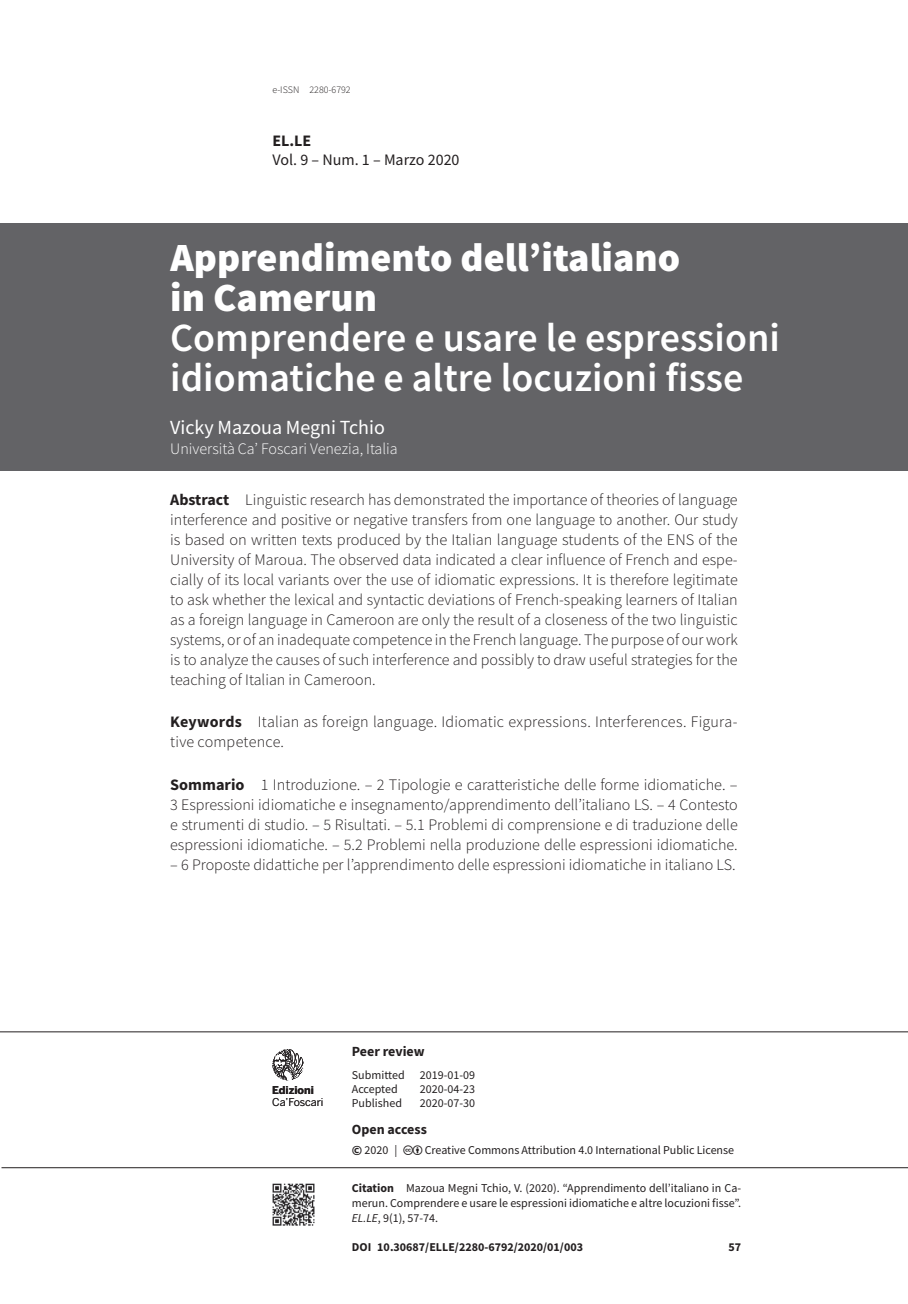
<style>
.page{position:relative;width:908px;height:1304px;background:#fff}
.page>*{position:absolute;margin:0;border:0;box-sizing:border-box;transform-origin:0 0}
._9102-ecf-sottotitol{font:600 40px/40px "Source Sans Pro";color:#fff}
._9101-ecf-titolo-sag{font:900 40px/40px "Source Sans Pro";color:#fff}
._9103-ecf-autore-sag{font:20px "Source Sans Pro";color:#fff}
._9105-ecf-abstract{font:300 16px/20px "Source Sans Pro";color:#231f20;text-align:justify}
._9106-ecf-sommario{font:300 16px/20px "Source Sans Pro";color:#231f20;text-align:justify}
._9107-ecf-keywords{font:300 16px/20px "Source Sans Pro";letter-spacing:.01em;color:#231f20}
._9104-ecf-autore-aff{font:300 16px "Source Sans Pro";color:#fff}
.t1{font:16px "Source Sans Pro";color:#231f20}
.t2{font:700 16px "Source Sans Pro";color:#231f20}
.t3{font:700 14px "Source Sans Pro";color:#231f20}
.t4{font:12px/15px "Source Sans Pro";color:#231f20;text-align:justify}
.t5{font:700 12px "Source Sans Pro";color:#231f20}
.t6{font:10.8px "Benton Sans";letter-spacing:-.01em;color:#231f20}
.t7{font:700 10.8px "Benton Sans";color:#231f20}
.t8{font:300 10px "Source Sans Pro";color:#231f20}
.s1{font-weight:700}
.s2{font-weight:700;font-size:14px}
.s3{font-style:italic}
</style>
<div class="page">
<img style="left:272px;top:1183px;width:42px;height:42px">
<hr style="left:2px;top:1167px;width:905px;height:1px;background:#231f20">
<hr style="left:0;top:1031px;width:907px;height:1px;background:#231f20">
<svg style="left:272px;top:1049px;width:31px;height:31px"></svg>
<div style="left:0;top:223px;width:907px;height:248px;background:#636366"></div>
<p class="t8" style="left:272px;top:83px;width:80px">e-ISSN 2280-6792</p>
<p class="t2" style="left:272px;top:130px;width:40px">EL.LE</p>
<p class="t1" style="left:272px;top:150px;width:189px">Vol. 9 – Num. 1 – Marzo 2020</p>
<p class="_9101-ecf-titolo-sag" style="left:170px;top:237px;width:511px">Apprendimento dell’italiano in Camerun</p>
<p class="_9102-ecf-sottotitol" style="left:170px;top:318px;width:611px">Comprendere e usare le espressioni idiomatiche e altre locuzioni fisse</p>
<p class="_9103-ecf-autore-sag" style="left:170px;top:415px;width:216px">Vicky Mazoua Megni Tchio</p>
<p class="_9104-ecf-autore-aff" style="left:170px;top:439px;width:229px">Università Ca’ Foscari Venezia, Italia</p>
<p class="_9105-ecf-abstract" style="left:170px;top:489px;width:568px"><span class="s1">Abstract</span> Linguistic research has demonstrated the importance of theories of language interference and positive or negative transfers from one language to another. Our study is based on written texts produced by the Italian language students of the ENS of the University of Maroua. The observed data indicated a clear influence of French and espe&shy;cially of its local variants over the use of idiomatic expressions. It is therefore legitimate to ask whether the lexical and syntactic deviations of French-speaking learners of Italian as a foreign language in Cameroon are only the result of a closeness of the two linguistic systems, or of an inadequate competence in the French language. The purpose of our work is to analyze the causes of such interference and possibly to draw useful strategies for the teaching of Italian in Cameroon.</p>
<p class="_9107-ecf-keywords" style="left:170px;top:712px;width:568px"><span class="s1">Keywords</span> Italian as foreign language. Idiomatic expressions. Interferences. Figura&shy;tive competence.</p>
<p class="_9106-ecf-sommario" style="left:170px;top:775px;width:568px"><span class="s1">Sommario</span> 1 Introduzione. – 2 Tipologie e caratteristiche delle forme idiomatiche. – 3 Espressioni idiomatiche e insegnamento/apprendimento dell’italiano LS. – 4 Contesto e strumenti di studio. – 5 Risultati. – 5.1 Problemi di comprensione e di traduzione delle espressioni idiomatiche. – 5.2 Problemi nella produzione delle espressioni idiomatiche.</p>
<p class="_9106-ecf-sommario" style="left:170px;top:855px;width:566px">– 6 Proposte didattiche per l’apprendimento delle espressioni idiomatiche in italiano LS.</p>
<p class="t7" style="left:272px;top:1084px;width:43px">Edizioni</p>
<p class="t6" style="left:272px;top:1095px;width:53px">Ca’Foscari</p>
<p class="t3" style="left:351px;top:1042px;width:74px">Peer review</p>
<p class="t4" style="left:351px;top:1067px;width:54px">Submitted</p>
<p class="t4" style="left:420px;top:1067px;width:57px">2019-01-09</p>
<p class="t4" style="left:351px;top:1081px;width:47px">Accepted</p>
<p class="t4" style="left:420px;top:1081px;width:57px">2020-04-23</p>
<p class="t4" style="left:351px;top:1095px;width:52px">Published</p>
<p class="t4" style="left:420px;top:1095px;width:57px">2020-07-30</p>
<p class="t3" style="left:351px;top:1120px;width:76px">Open access</p>
<p class="t4" style="left:351px;top:1142px;width:47px"><span class="s2">©</span> 2020 |</p>
<p class="t4" style="left:424px;top:1142px;width:311px">Creative Commons Attribution 4.0 International Public License</p>
<p class="t4" style="left:351px;top:1181px;width:390px"><span class="s1">Citation</span> Mazoua Megni Tchio, V. (2020). “Apprendimento dell’italiano in Ca&shy;merun. Comprendere e usare le espressioni idiomatiche e altre locuzioni fisse”.<br><span class="s3">EL.LE</span>, 9(1), 57-74.</p>
<p class="t5" style="left:351px;top:1239px;width:233px">DOI 10.30687/ELLE/2280-6792/2020/01/003</p>
<p class="t5" style="left:728px;top:1239px;width:14px">57</p>
</div>
